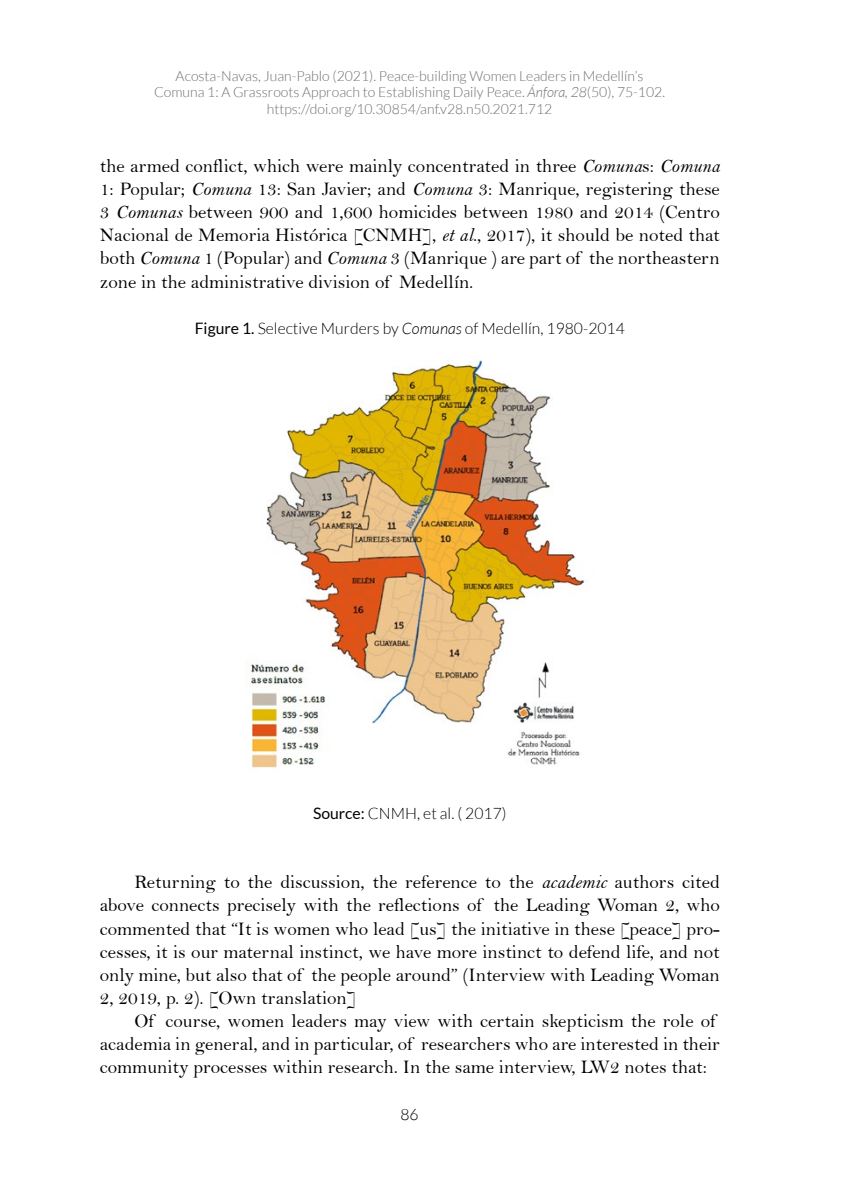
<style>
.page{position:relative;width:844px;height:1191px;background:#fff}
.page>*{position:absolute;margin:0;border:0;box-sizing:border-box;transform-origin:0 0}
.t1{font:19.25px/23.1px "Bell";color:#000;text-align:justify}
.t2{font:300 15.75px "Lato";color:#000}
.t3{font:300 14px/16.8px "Lato";color:#706f6f;text-align:center}
.s1{font-style:italic}
.s2{font-family:"Bell MT Italic"}
.s3{font-weight:400}
</style>
<div class="page">
<img style="left:250px;top:360px;width:335px;height:408px">
<p class="t3" style="left:154px;top:67px;width:512px">Acosta-Navas, Juan-Pablo (2021). Peace-building Women Leaders in Medellín’s<br>Comuna 1: A Grassroots Approach to Establishing Daily Peace. <span class="s1">Ánfora, 28</span>(50), 75-102. https://doi.org/10.30854/anf.v28.n50.2021.712</p>
<p class="t1" style="left:100px;top:154px;width:621px">the armed conflict, which were mainly concentrated in three <span class="s2">Comuna</span>s: <span class="s2">Comuna </span>1: Popular; <span class="s2">Comuna</span> 13: San Javier; and <span class="s2">Comuna</span> 3: Manrique, registering these 3 <span class="s2">Comunas</span> between 900 and 1,600 homicides between 1980 and 2014 (Centro Nacional de Memoria Histórica [CNMH], <span class="s2">et al</span>., 2017), it should be noted that both <span class="s2">Comuna</span> 1 (Popular) and <span class="s2">Comuna</span> 3 (Manrique ) are part of the northeastern zone in the administrative division of Medellín.</p>
<p class="t2" style="left:195px;top:320px;width:431px"><span class="s3">Figure 1.</span> Selective Murders by <span class="s1">Comunas</span> of Medellín, 1980-2014</p>
<p class="t2" style="left:313px;top:805px;width:195px"><span class="s3">Source:</span> CNMH, et al. ( 2017)</p>
<p class="t1" style="left:100px;top:870px;width:621px;text-indent:35px">Returning to the discussion, the reference to the <span class="s2">academic</span> authors cited above connects precisely with the reflections of the Leading Woman 2, who commented that “It is women who lead [us] the initiative in these [peace] pro&shy;cesses, it is our maternal instinct, we have more instinct to defend life, and not only mine, but also that of the people around” (Interview with Leading Woman 2, 2019, p. 2). [Own translation]</p>
<p class="t1" style="left:100px;top:1009px;width:621px;text-align:left;text-indent:35px">Of course, women leaders may view with certain skepticism the role of academia in general, and in particular, of researchers who are interested in their community processes within research. In the same interview, LW2 notes that:</p>
<p class="t2" style="left:400px;top:1105px;width:20px">86</p>
</div>
